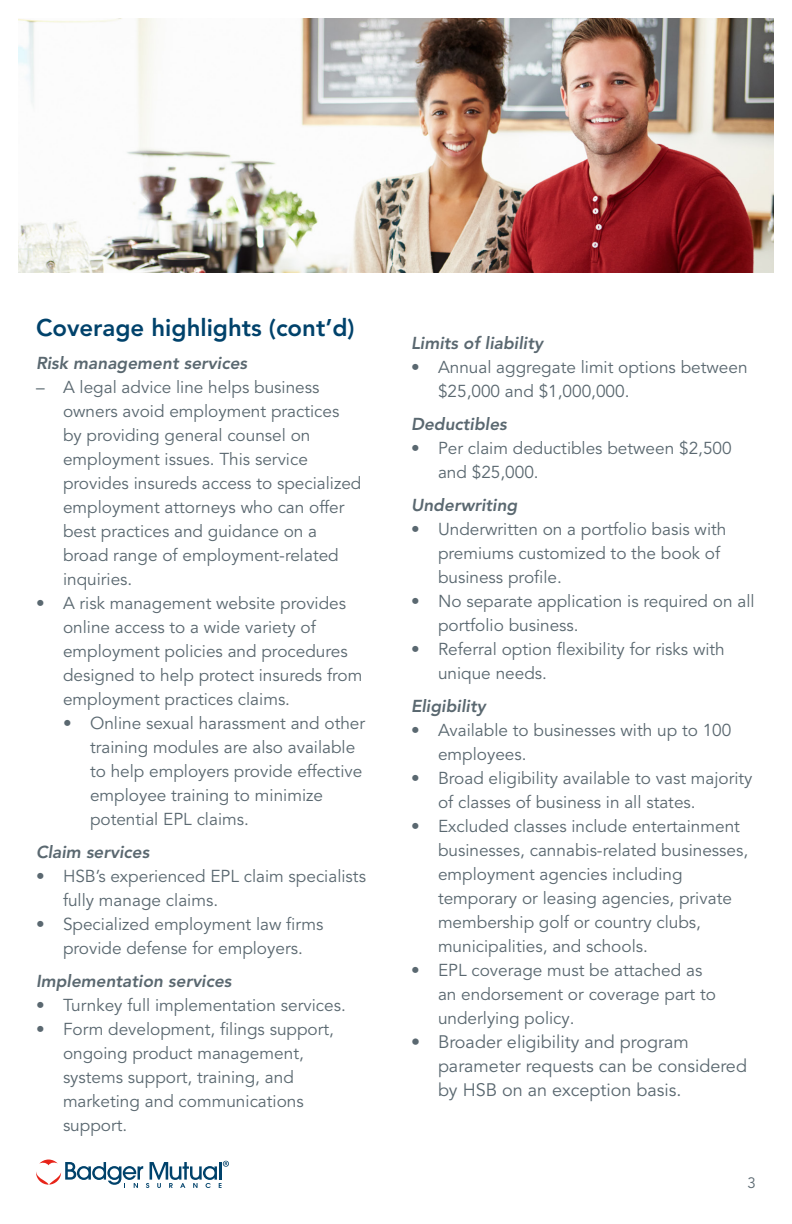
<style>
.page{position:relative;width:792px;height:1224px;background:#fff}
.page>*{position:absolute;margin:0;border:0;box-sizing:border-box;transform-origin:0 0}
.t1{font:800 24px "Avenir LT Pro";color:#00426b}
.t2{font:18px/24px "Avenir LT Pro";color:#5a6870}
.t3{font:17.2px/24px "Avenir LT Pro";color:#5a6870}
.t4{font:italic 800 17.2px "Avenir LT Pro";color:#5a6870}
.t5{font:15px "Avenir LT Pro";color:#5a6870}
</style>
<div class="page">
<svg style="left:36px;top:1160px;width:193px;height:28px"></svg>
<img style="left:18px;top:18px;width:756px;height:255px">
<p class="t1" style="left:36px;top:313px;width:320px">Coverage highlights (cont’d)</p>
<p class="t4" style="left:36px;top:353px;width:213px">Risk management services</p>
<p class="t3" style="left:63px;top:375px;width:300px;text-indent:-27px">– A legal advice line helps business owners avoid employment practices by providing general counsel on employment issues. This service provides insureds access to specialized employment attorneys who can offer best practices and guidance on a broad range of employment-related inquiries.</p>
<p class="t3" style="left:63px;top:591px;width:301px;text-indent:-27px">• A risk management website provides online access to a wide variety of employment policies and procedures designed to help protect insureds from employment practices claims.</p>
<p class="t3" style="left:90px;top:711px;width:277px;text-indent:-27px">• Online sexual harassment and other training modules are also available to help employers provide effective employee training to minimize potential EPL claims.</p>
<p class="t4" style="left:36px;top:842px;width:115px">Claim services</p>
<p class="t3" style="left:63px;top:864px;width:304px;text-indent:-27px">• HSB’s experienced EPL claim specialists fully manage claims.</p>
<p class="t3" style="left:36px;top:912px;width:289px;text-align:center">• Specialized employment law firms provide defense for employers.</p>
<p class="t4" style="left:36px;top:971px;width:197px">Implementation services</p>
<p class="t3" style="left:36px;top:993px;width:311px">• Turnkey full implementation services.</p>
<p class="t3" style="left:63px;top:1017px;width:273px;text-indent:-27px">• Form development, filings support, ongoing product management, systems support, training, and marketing and communications support.</p>
<p class="t4" style="left:411px;top:333px;width:133px">Limits of liability</p>
<p class="t3" style="left:438px;top:355px;width:311px;text-indent:-27px">• Annual aggregate limit options between $25,000 and $1,000,000.</p>
<p class="t4" style="left:411px;top:414px;width:97px">Deductibles</p>
<p class="t3" style="left:438px;top:436px;width:295px;text-indent:-27px">• Per claim deductibles between $2,500 and $25,000.</p>
<p class="t4" style="left:411px;top:495px;width:108px">Underwriting</p>
<p class="t3" style="left:438px;top:517px;width:290px;text-indent:-27px">• Underwritten on a portfolio basis with premiums customized to the book of business profile.</p>
<p class="t3" style="left:438px;top:589px;width:318px;text-indent:-27px">• No separate application is required on all portfolio business.</p>
<p class="t3" style="left:438px;top:637px;width:288px;text-indent:-27px">• Referral option flexibility for risks with unique needs.</p>
<p class="t4" style="left:411px;top:696px;width:76px">Eligibility</p>
<p class="t3" style="left:438px;top:718px;width:295px;text-indent:-27px">• Available to businesses with up to 100 employees.</p>
<p class="t3" style="left:438px;top:766px;width:316px;text-indent:-27px">• Broad eligibility available to vast majority of classes of business in all states.</p>
<p class="t3" style="left:438px;top:814px;width:312px;text-indent:-27px">• Excluded classes include entertainment businesses, cannabis-related businesses, employment agencies including temporary or leasing agencies, private membership golf or country clubs, municipalities, and schools.</p>
<p class="t3" style="left:438px;top:958px;width:280px;text-indent:-27px">• EPL coverage must be attached as an endorsement or coverage part to underlying policy.</p>
<p class="t2" style="left:438px;top:1030px;width:311px;text-indent:-27px">• Broader eligibility and program parameter requests can be considered by HSB on an exception basis.</p>
<p class="t5" style="left:748px;top:1174px;width:10px">3</p>
</div>
